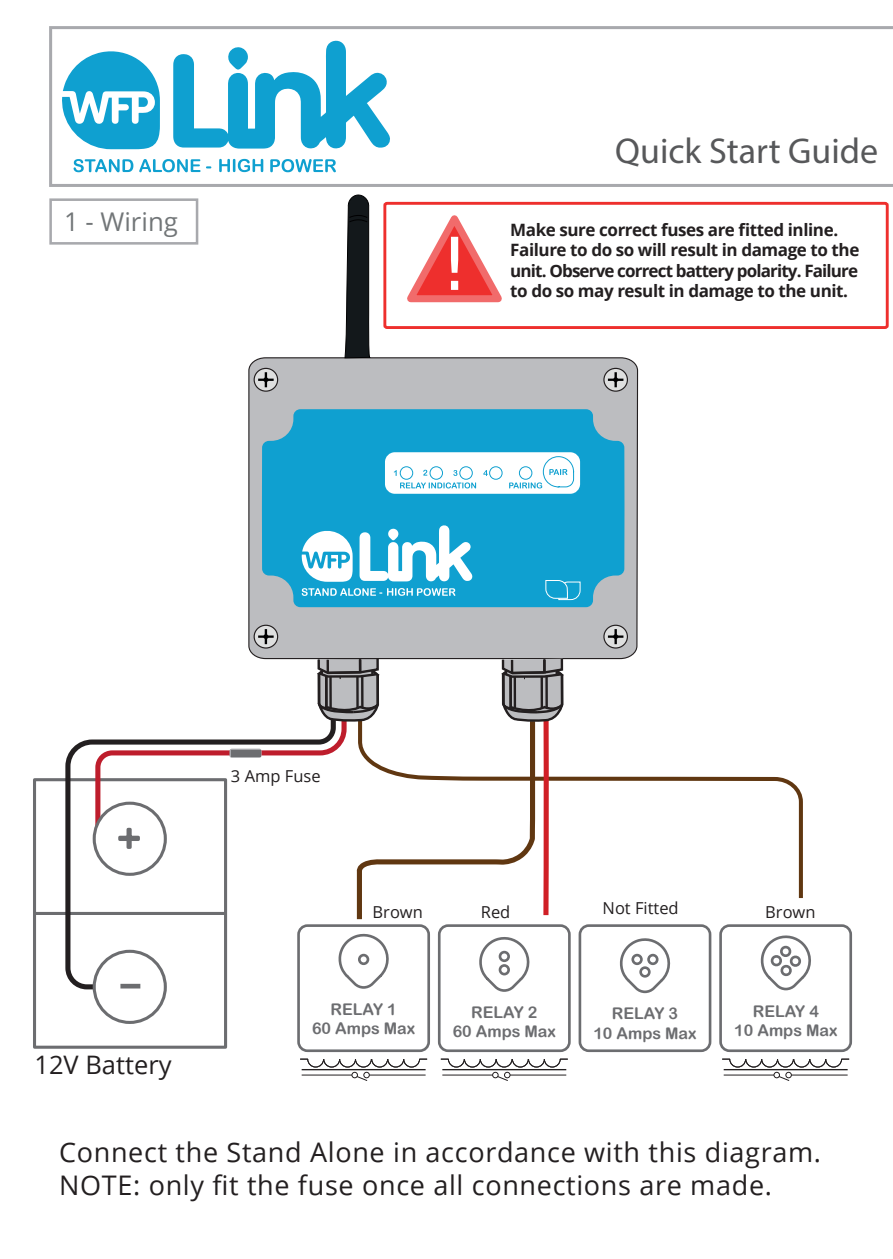
<style>
.page{position:relative;width:893px;height:1259px;background:#fff}
.page>*{position:absolute;margin:0;border:0;box-sizing:border-box;transform-origin:0 0}
.t1{font:36px "Myriad Pro";color:#57585a}
.t2{font:27px/32.4px "Open Sans";letter-spacing:.025em;color:#231f20}
.t3{font:25.8px "Open Sans";color:#727678}
.t4{font:25.5px "Open Sans";color:#231f20}
.t5{font:700 17.1px/20.4px "Open Sans";letter-spacing:-.025em;color:#231f20}
.t6{font:16.5px "Open Sans";color:#231f20}
.t7{font:16.2px/19.2px "Arial Rounded MT Bold";color:#6c6d70;text-align:center}
</style>
<div class="page">
<div style="left:49px;top:26px;width:844px;height:161px;border:3px solid #a8a9ad"></div>
<div style="left:49px;top:198px;width:149px;height:47px;border:3px solid #a8a9ad"></div>
<div style="left:383px;top:202px;width:506px;height:127px;border:3px solid #ee2f2d;border-radius:2px"></div>
<svg style="left:173px;top:47px;width:75px;height:102px"></svg>
<svg style="left:62px;top:51px;width:98px;height:98px"></svg>
<svg style="left:74px;top:159px;width:59px;height:13px"></svg>
<svg style="left:139px;top:159px;width:72px;height:13px"></svg>
<svg style="left:219px;top:159px;width:29px;height:13px"></svg>
<svg style="left:567px;top:776px;width:236px;height:123px"></svg>
<hr style="left:35px;top:912px;width:191px;height:3px;background:#6c6d70">
<div style="left:33px;top:778px;width:194px;height:270px;border:3px solid #6c6d70"></div>
<svg style="left:63px;top:739px;width:30px;height:252px"></svg>
<svg style="left:760px;top:935px;width:51px;height:56px"></svg>
<div style="left:719px;top:924px;width:133px;height:128px;border:3px solid #6c6d70;border-radius:9px"></div>
<div style="left:438px;top:924px;width:133px;height:128px;border:3px solid #6c6d70;border-radius:9px"></div>
<svg style="left:619px;top:938px;width:52px;height:56px"></svg>
<div style="left:631px;top:953px;width:12px;height:12px;border:3px solid #6c6d70;border-radius:50%"></div>
<div style="left:647px;top:953px;width:11px;height:12px;border:3px solid #6c6d70;border-radius:50%"></div>
<div style="left:639px;top:966px;width:12px;height:11px;border:3px solid #6c6d70;border-radius:50%"></div>
<div style="left:579px;top:924px;width:132px;height:128px;border:3px solid #6c6d70;border-radius:9px"></div>
<div style="left:297px;top:924px;width:133px;height:128px;border:3px solid #6c6d70;border-radius:9px"></div>
<div style="left:93px;top:949px;width:74px;height:75px;border:3px solid #6c6d70;border-radius:50%"></div>
<svg style="left:248px;top:26px;width:391px;height:633px"></svg>
<svg style="left:604px;top:368px;width:23px;height:23px"></svg>
<div style="left:603px;top:368px;width:25px;height:24px;border:1px solid #231f20;border-radius:50%"></div>
<svg style="left:608px;top:372px;width:15px;height:15px"></svg>
<svg style="left:262px;top:409px;width:362px;height:198px;background:#1ba2ce"></svg>
<svg style="left:545px;top:579px;width:36px;height:21px"></svg>
<svg style="left:360px;top:525px;width:113px;height:56px"></svg>
<svg style="left:302px;top:529px;width:51px;height:53px"></svg>
<div style="left:385px;top:452px;width:195px;height:42px;background:#fff;border-radius:10px"></div>
<svg style="left:509px;top:456px;width:65px;height:32px"></svg>
<svg style="left:400px;top:482px;width:76px;height:6px"></svg>
<svg style="left:394px;top:470px;width:3px;height:6px"></svg>
<svg style="left:423px;top:470px;width:4px;height:5px"></svg>
<svg style="left:453px;top:470px;width:4px;height:6px"></svg>
<div style="left:519px;top:466px;width:13px;height:14px;border:1px solid #0fa0d0;border-radius:50%"></div>
<div style="left:400px;top:466px;width:13px;height:14px;border:1px solid #0fa0d0;border-radius:50%"></div>
<div style="left:430px;top:466px;width:13px;height:14px;border:1px solid #0fa0d0;border-radius:50%"></div>
<div style="left:459px;top:466px;width:14px;height:14px;border:1px solid #0fa0d0;border-radius:50%"></div>
<div style="left:489px;top:466px;width:14px;height:14px;border:1px solid #0fa0d0;border-radius:50%"></div>
<svg style="left:483px;top:470px;width:5px;height:6px"></svg>
<svg style="left:302px;top:588px;width:153px;height:8px"></svg>
<svg style="left:604px;top:625px;width:23px;height:23px"></svg>
<div style="left:603px;top:624px;width:25px;height:24px;border:1px solid #231f20;border-radius:50%"></div>
<svg style="left:608px;top:629px;width:15px;height:15px"></svg>
<svg style="left:254px;top:625px;width:24px;height:23px"></svg>
<div style="left:254px;top:624px;width:24px;height:24px;border:1px solid #231f20;border-radius:50%"></div>
<svg style="left:258px;top:629px;width:16px;height:15px"></svg>
<svg style="left:254px;top:368px;width:24px;height:23px"></svg>
<div style="left:254px;top:368px;width:24px;height:24px;border:1px solid #231f20;border-radius:50%"></div>
<svg style="left:258px;top:372px;width:16px;height:15px"></svg>
<svg style="left:344px;top:195px;width:26px;height:163px;background:#333639"></svg>
<svg style="left:93px;top:656px;width:474px;height:337px"></svg>
<hr style="left:514px;top:677px;width:2px;height:31px;background:#231f20">
<hr style="left:541px;top:676px;width:2px;height:32px;background:#231f20">
<hr style="left:545px;top:676px;width:3px;height:32px;background:#231f20">
<hr style="left:561px;top:675px;width:2px;height:30px;background:#231f20">
<hr style="left:502px;top:674px;width:3px;height:31px;background:#231f20">
<hr style="left:509px;top:676px;width:3px;height:32px;background:#231f20">
<svg style="left:229px;top:748px;width:33px;height:10px"></svg>
<div style="left:231px;top:750px;width:29px;height:6px;background:#6c6d70"></div>
<svg style="left:300px;top:1058px;width:128px;height:23px"></svg>
<svg style="left:440px;top:1058px;width:128px;height:23px"></svg>
<svg style="left:722px;top:1058px;width:128px;height:23px"></svg>
<h1 class="t1" style="left:615px;top:129px;width:264px">Quick Start Guide</h1>
<h3 class="t3" style="left:64px;top:204px;width:115px">1 - Wiring</h3>
<p class="t5" style="left:510px;top:219px;width:351px">Make sure correct fuses are fitted inline.<br>Failure to do so will result in damage to the unit. Observe correct battery polarity. Failure to do so may result in damage to the unit.</p>
<p class="t6" style="left:231px;top:765px;width:91px">3 Amp Fuse</p>
<p class="t6" style="left:603px;top:896px;width:78px">Not Fitted</p>
<p class="t6" style="left:373px;top:900px;width:52px">Brown</p>
<p class="t6" style="left:481px;top:900px;width:31px">Red</p>
<p class="t6" style="left:765px;top:900px;width:52px">Brown</p>
<h3 class="t4" style="left:35px;top:1047px;width:139px">12V Battery</h3>
<p class="t7" style="left:312px;top:999px;width:105px">RELAY 1<br>60 Amps Max</p>
<p class="t7" style="left:453px;top:1002px;width:105px">RELAY 2<br>60 Amps Max</p>
<p class="t7" style="left:593px;top:1003px;width:105px">RELAY 3<br>10 Amps Max</p>
<p class="t7" style="left:734px;top:1001px;width:105px">RELAY 4<br>10 Amps Max</p>
<h2 class="t2" style="left:59px;top:1135px;width:763px">Connect the Stand Alone in accordance with this diagram.<br>NOTE: only fit the fuse once all connections are made.</h2>
</div>
